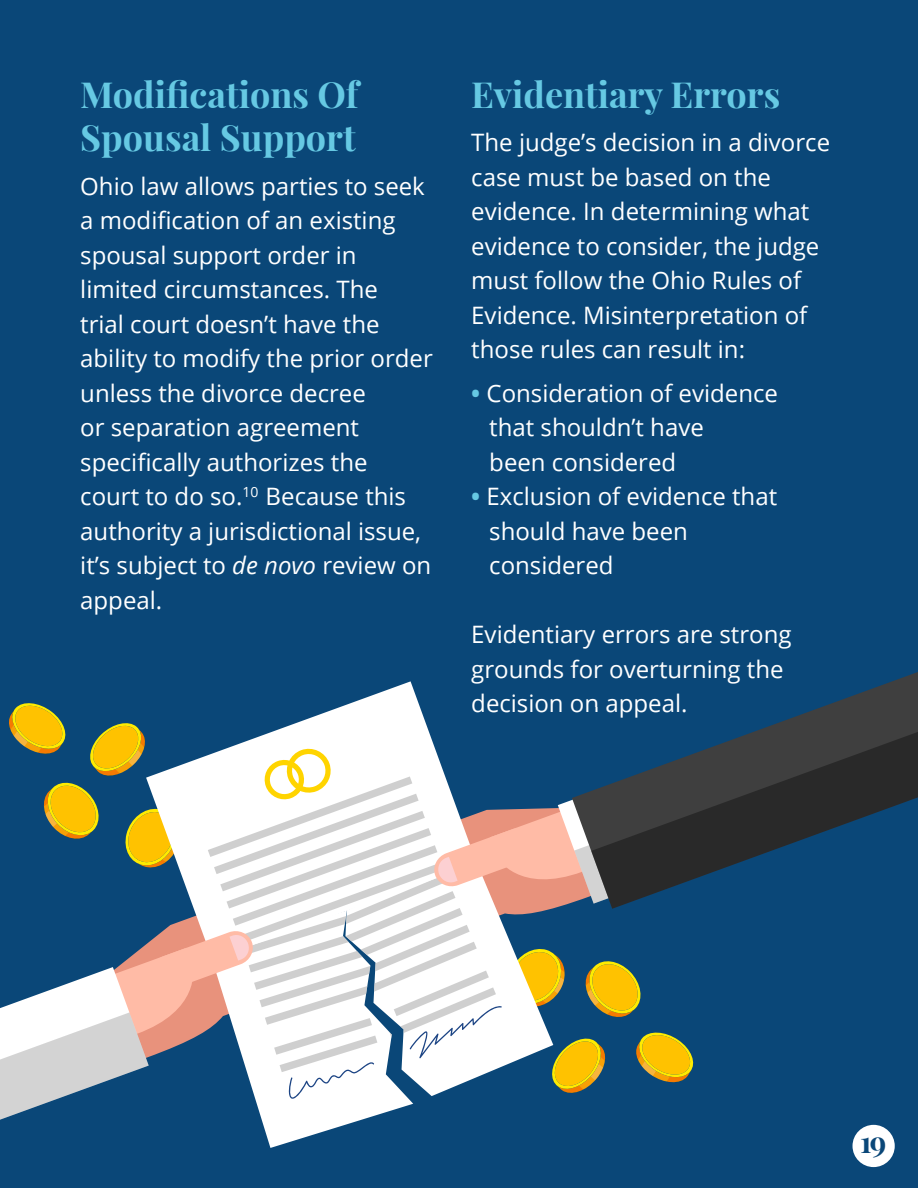
<style>
.page{position:relative;width:918px;height:1188px;background:#0a4778}
.page>*{position:absolute;margin:0;border:0;box-sizing:border-box;transform-origin:0 0}
.t1{font:700 36px/43.5px "Playfair Display";color:#66c9e3}
.t2{font:700 30px "Playfair Display";color:#0a4778}
.t3{font:24px/34.5px "Open Sans";color:#fff}
.s1{font-style:italic}
.s2{font-weight:700;color:#66c9e3}
</style>
<div class="page">
<div style="left:853px;top:1125px;width:42px;height:42px;background:#fff;border-radius:50%"></div>
<svg style="left:359px;top:681px;width:59px;height:19px"></svg>
<svg style="left:822px;top:672px;width:96px;height:35px"></svg>
<svg style="left:697px;top:707px;width:221px;height:171px"></svg>
<svg style="left:0;top:700px;width:697px;height:448px"></svg>
<p class="t1" style="left:80px;top:72px;width:280px">Modifications Of<br>Spousal Support</p>
<p class="t3" style="left:80px;top:168px;width:354px">Ohio law allows parties to seek a modification of an existing spousal support order in limited circumstances. The<br>trial court doesn’t have the ability to modify the prior order unless the divorce decree<br>or separation agreement specifically authorizes the<br>court to do so.<sup>10</sup> Because this authority a jurisdictional issue, it’s subject to <span class="s1">de novo</span> review on appeal.</p>
<p class="t1" style="left:471px;top:72px;width:311px">Evidentiary Errors</p>
<p class="t3" style="left:471px;top:125px;width:360px">The judge’s decision in a divorce case must be based on the evidence. In determining what evidence to consider, the judge must follow the Ohio Rules of<br>Evidence. Misinterpretation of those rules can result in:</p>
<p class="t3" style="left:471px;top:375px;width:308px"><span class="s2">•</span> Consideration of evidence</p>
<p class="t3" style="left:489px;top:410px;width:216px">that shouldn’t have</p>
<p class="t3" style="left:489px;top:444px;width:188px">been considered</p>
<p class="t3" style="left:471px;top:479px;width:307px"><span class="s2">•</span> Exclusion of evidence that</p>
<p class="t3" style="left:489px;top:513px;width:200px">should have been</p>
<p class="t3" style="left:489px;top:548px;width:126px">considered</p>
<p class="t3" style="left:471px;top:617px;width:322px">Evidentiary errors are strong grounds for overturning the decision on appeal.</p>
<p class="t2" style="left:860px;top:1123px;width:28px">19</p>
</div>
